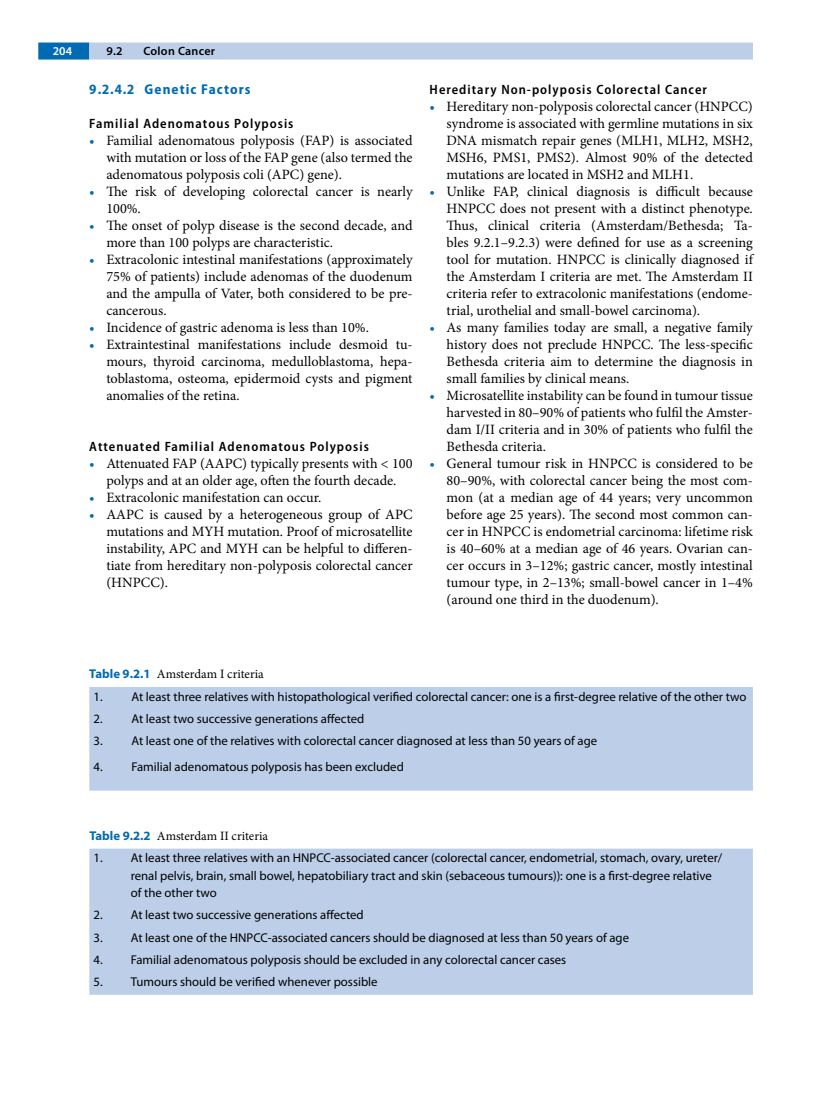
<style>
.page{position:relative;width:821px;height:1106px;background:#fff}
.page>*{position:absolute;margin:0;border:0;box-sizing:border-box;transform-origin:0 0}
.t1{font:14.25px/17px "Minion Pro";color:#000;text-align:justify}
.t2{font:700 semi-condensed 14.25px "Myriad Pro";letter-spacing:.075em;color:#006ab2}
.t3{font:600 semi-condensed 13.5px "Myriad Pro";letter-spacing:.075em;color:#000}
.t4{font:12.75px/17.2px "Myriad Pro";color:#000}
.t5{font:12.75px "Minion Pro";letter-spacing:-.005em;color:#000}
.t6{font:600 12px "Myriad Pro";letter-spacing:.025em;color:#000}
.t7{font:600 12px "Myriad Pro";color:#fff}
.s1{color:#006ab2}
.s2{font-family:"Myriad Pro";font-weight:700;color:#006ab2}
</style>
<div class="page">
<div style="left:38px;top:43px;width:51px;height:17px;background:#006ab2"></div>
<div style="left:89px;top:43px;width:664px;height:17px;background:#bccee8"></div>
<div style="left:89px;top:687px;width:664px;height:103px;background:#bccee8"></div>
<div style="left:89px;top:848px;width:664px;height:146px;background:#bccee8"></div>
<p class="t7" style="left:53px;top:43px;width:21px">204</p>
<p class="t6" style="left:106px;top:43px;width:18px">9.2</p>
<p class="t6" style="left:143px;top:43px;width:73px">Colon Cancer</p>
<p class="t2" style="left:89px;top:81px;width:163px">9.2.4.2 Genetic Factors</p>
<p class="t3" style="left:89px;top:116px;width:206px">Familial Adenomatous Polyposis</p>
<p class="t1" style="left:106px;top:132px;width:308px;text-indent:-17px"><span class="s1">•</span> Familial adenomatous polyposis (FAP) is associated with mutation or loss of the FAP gene (also termed the adenomatous polyposis coli (APC) gene).</p>
<p class="t1" style="left:106px;top:183px;width:308px;text-indent:-17px"><span class="s1">•</span> The risk of developing colorectal cancer is nearly<br>100%.</p>
<p class="t1" style="left:106px;top:217px;width:308px;text-indent:-17px"><span class="s1">•</span> The onset of polyp disease is the second decade, and more than 100 polyps are characteristic.</p>
<p class="t1" style="left:106px;top:251px;width:308px;text-indent:-17px"><span class="s1">•</span> Extracolonic intestinal manifestations (approximately 75% of patients) include adenomas of the duodenum and the ampulla of Vater, both considered to be pre&shy;cancerous.</p>
<p class="t1" style="left:89px;top:319px;width:281px"><span class="s1">•</span> Incidence of gastric adenoma is less than 10%.</p>
<p class="t1" style="left:106px;top:336px;width:308px;text-indent:-17px"><span class="s1">•</span> Extraintestinal manifestations include desmoid tu&shy;mours, thyroid carcinoma, medulloblastoma, hepa&shy;toblastoma, osteoma, epidermoid cysts and pigment anomalies of the retina.</p>
<p class="t3" style="left:89px;top:439px;width:281px">Attenuated Familial Adenomatous Polyposis</p>
<p class="t1" style="left:89px;top:455px;width:325px;text-align:center"><span class="s1">•</span> Attenuated FAP (AAPC) typically presents with &lt; 100 polyps and at an older age, often the fourth decade.</p>
<p class="t1" style="left:89px;top:489px;width:234px"><span class="s1">•</span> Extracolonic manifestation can occur.</p>
<p class="t1" style="left:106px;top:506px;width:308px;text-indent:-17px"><span class="s1">•</span> AAPC is caused by a heterogeneous group of APC mutations and MYH mutation. Proof of microsatellite instability, APC and MYH can be helpful to differen&shy;tiate from hereditary non-polyposis colorectal cancer (HNPCC).</p>
<p class="t3" style="left:429px;top:82px;width:279px">Hereditary Non-polyposis Colorectal Cancer</p>
<p class="t1" style="left:446px;top:98px;width:308px;text-indent:-17px"><span class="s1">•</span> Hereditary non-polyposis colorectal cancer (HNPCC) syndrome is associated with germline mutations in six DNA mismatch repair genes (MLH1, MLH2, MSH2, MSH6, PMS1, PMS2). Almost 90% of the detected mutations are located in MSH2 and MLH1.</p>
<p class="t1" style="left:446px;top:183px;width:308px;text-indent:-17px"><span class="s1">•</span> Unlike FAP, clinical diagnosis is difficult because HNPCC does not present with a distinct phenotype.<br>Thus, clinical criteria (Amsterdam/Bethesda; Ta&shy;bles 9.2.1–9.2.3) were defined for use as a screening tool for mutation. HNPCC is clinically diagnosed if the Amsterdam I criteria are met. The Amsterdam II criteria refer to extracolonic manifestations (endome&shy;trial, urothelial and small-bowel carcinoma).</p>
<p class="t1" style="left:446px;top:319px;width:308px;text-indent:-17px"><span class="s1">•</span> As many families today are small, a negative family history does not preclude HNPCC. The less-specific Bethesda criteria aim to determine the diagnosis in small families by clinical means.</p>
<p class="t1" style="left:446px;top:387px;width:308px;text-indent:-17px"><span class="s1">•</span> Microsatellite instability can be found in tumour tissue harvested in 80–90% of patients who fulfil the Amster&shy;dam I/II criteria and in 30% of patients who fulfil the Bethesda criteria.</p>
<p class="t1" style="left:446px;top:455px;width:308px;text-indent:-17px"><span class="s1">•</span> General tumour risk in HNPCC is considered to be 80–90%, with colorectal cancer being the most com&shy;mon (at a median age of 44 years; very uncommon before age 25 years). The second most common can&shy;cer in HNPCC is endometrial carcinoma: lifetime risk is 40–60% at a median age of 46 years. Ovarian can&shy;cer occurs in 3–12%; gastric cancer, mostly intestinal tumour type, in 2–13%; small-bowel cancer in 1–4% (around one third in the duodenum).</p>
<p class="t5" style="left:89px;top:666px;width:176px"><span class="s2">Table 9.2.1</span> Amsterdam I criteria</p>
<p class="t4" style="left:94px;top:687px;width:654px">1. At least three relatives with histopathological verified colorectal cancer: one is a first-degree relative of the other two</p>
<p class="t4" style="left:94px;top:710px;width:272px">2. At least two successive generations affected</p>
<p class="t4" style="left:94px;top:732px;width:505px">3. At least one of the relatives with colorectal cancer diagnosed at less than 50 years of age</p>
<p class="t4" style="left:94px;top:757px;width:312px">4. Familial adenomatous polyposis has been excluded</p>
<p class="t5" style="left:89px;top:827px;width:180px"><span class="s2">Table 9.2.2</span> Amsterdam II criteria</p>
<p class="t4" style="left:131px;top:849px;width:593px;text-indent:-37px">1. At least three relatives with an HNPCC-associated cancer (colorectal cancer, endometrial, stomach, ovary, ureter/ renal pelvis, brain, small bowel, hepatobiliary tract and skin (sebaceous tumours)): one is a first-degree relative of the other two</p>
<p class="t4" style="left:94px;top:906px;width:272px">2. At least two successive generations affected</p>
<p class="t4" style="left:94px;top:928px;width:537px">3. At least one of the HNPCC-associated cancers should be diagnosed at less than 50 years of age</p>
<p class="t4" style="left:94px;top:950px;width:474px">4. Familial adenomatous polyposis should be excluded in any colorectal cancer cases</p>
<p class="t4" style="left:94px;top:973px;width:285px">5. Tumours should be verified whenever possible</p>
</div>
